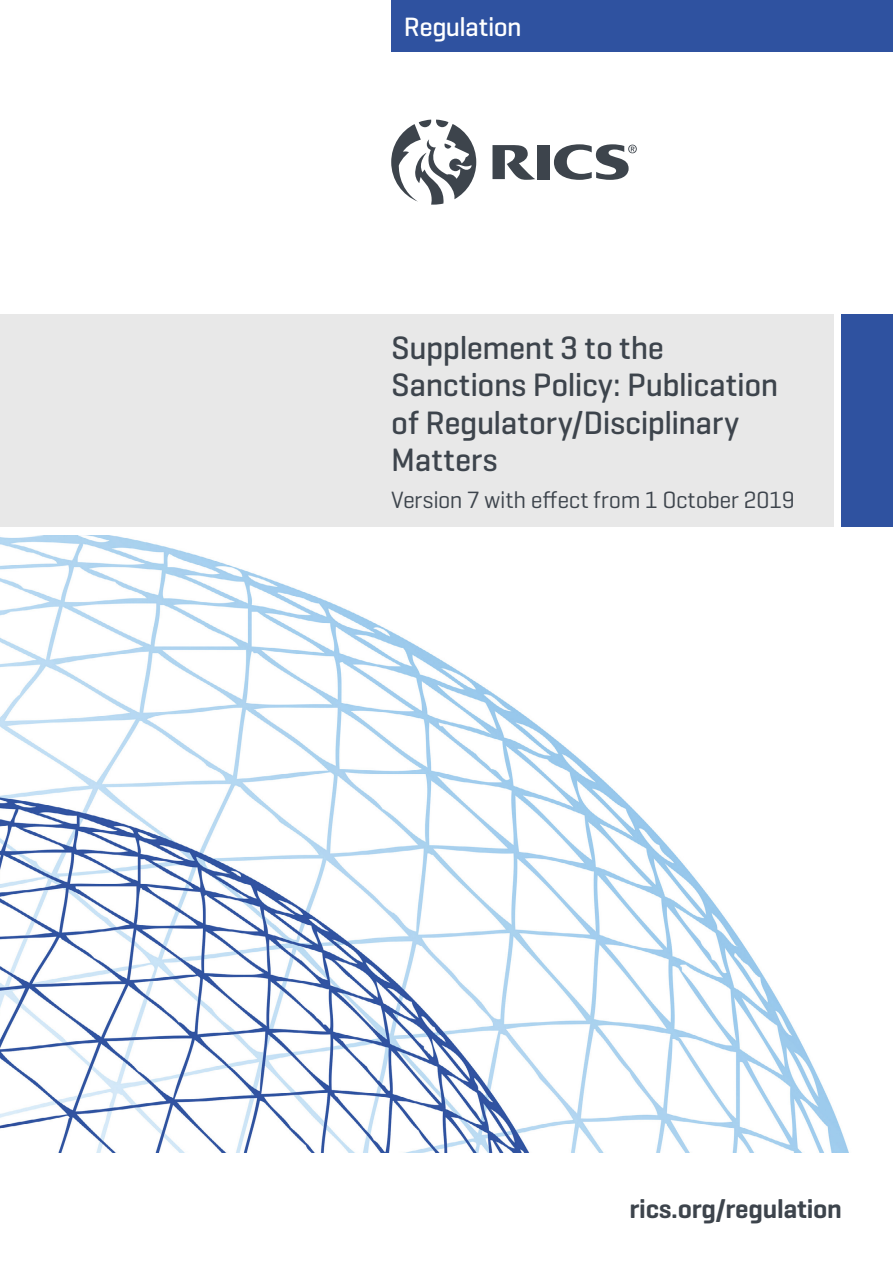
<style>
.page{position:relative;width:893px;height:1263px;background:#fff}
.page>*{position:absolute;margin:0;border:0;box-sizing:border-box;transform-origin:0 0}
.t1{font:500 33px/37.5px "Geogrotesque";letter-spacing:-.015em;color:#3d444c}
.t2{font:600 27px "Geogrotesque";letter-spacing:-.01em;color:#3d444c}
.t3{font:500 27px "Geogrotesque";letter-spacing:-.025em;color:#fff}
.t4{font:24px "Geogrotesque";letter-spacing:-.01em;color:#3d444c}
</style>
<div class="page">
<div style="left:391px;top:0;width:502px;height:51px;background:#2f52a0"></div>
<div style="left:0;top:315px;width:833px;height:212px;background:#e8e8e8"></div>
<div style="left:842px;top:315px;width:51px;height:212px;background:#2f52a0"></div>
<svg style="left:391px;top:120px;width:85px;height:85px"></svg>
<svg style="left:554px;top:144px;width:83px;height:36px"></svg>
<svg style="left:492px;top:145px;width:43px;height:35px"></svg>
<div style="left:538px;top:145px;width:12px;height:34px;background:#3d444c"></div>
<img style="left:0;top:536px;width:849px;height:616px">
<p class="t3" style="left:404px;top:10px;width:119px">Regulation</p>
<p class="t1" style="left:391px;top:328px;width:389px">Supplement 3 to the<br>Sanctions Policy: Publication of Regulatory/Disciplinary<br>Matters</p>
<p class="t4" style="left:391px;top:485px;width:405px">Version 7 with effect from 1 October 2019</p>
<p class="t2" style="left:630px;top:1192px;width:214px">rics.org/regulation</p>
</div>
